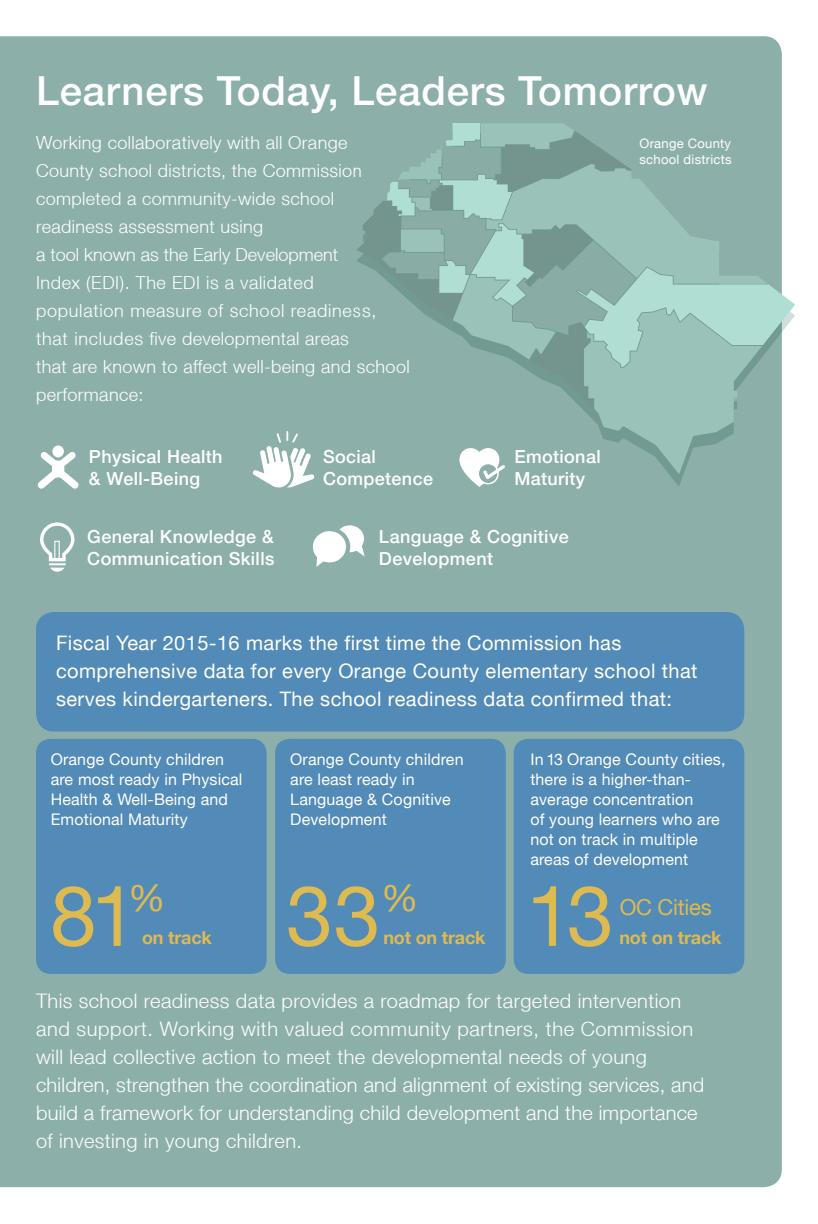
<style>
.page{position:relative;width:818px;height:1224px;background:#fff}
.page>*{position:absolute;margin:0;border:0;box-sizing:border-box;transform-origin:0 0}
.t1{font:84px "Helvetica Neue LT";color:#deba51}
.t2{font:500 40px "Helvetica Neue LT";letter-spacing:.02em;color:#fff}
.t3{font:37.4px "Helvetica Neue LT";color:#deba51}
.t4{font:22px "Helvetica Neue LT";letter-spacing:-.01em;color:#deba51}
.t5{font:300 20px/28px "Helvetica Neue LT";letter-spacing:.02em;color:#fff}
.t6{font:20px/28px "Helvetica Neue LT";letter-spacing:.02em;color:#fff}
.t7{font:300 18px/28px "Helvetica Neue LT";letter-spacing:.02em;color:#fff}
.t8{font:500 18px/22px "Helvetica Neue LT";letter-spacing:.02em;color:#fff}
.t9{font:700 18px "Helvetica Neue LT";letter-spacing:-.01em;color:#deba51}
.t10{font:16px/20px "Helvetica Neue LT";letter-spacing:.01em;color:#fff}
.t11{font:13px/16px "Helvetica Neue LT";letter-spacing:.02em;color:#fff}
</style>
<div class="page">
<div style="left:0;top:36px;width:781px;height:1151px;background:#8cb0a9"></div>
<div style="left:36px;top:612px;width:708px;height:120px;background:#528ab8;border-radius:18px"></div>
<div style="left:36px;top:739px;width:230px;height:235px;background:#528ab8;border-radius:14px"></div>
<div style="left:275px;top:739px;width:230px;height:235px;background:#528ab8;border-radius:14px"></div>
<div style="left:513px;top:739px;width:231px;height:235px;background:#528ab8;border-radius:14px"></div>
<svg style="left:311px;top:525px;width:53px;height:42px"></svg>
<svg style="left:40px;top:522px;width:34px;height:50px"></svg>
<svg style="left:356px;top:123px;width:438px;height:364px"></svg>
<svg style="left:37px;top:451px;width:42px;height:38px"></svg>
<div style="left:52px;top:446px;width:12px;height:11px;background:#fff;border-radius:50%"></div>
<svg style="left:253px;top:431px;width:61px;height:57px"></svg>
<h2 class="t2" style="left:36px;top:67px;width:673px">Learners Today, Leaders Tomorrow</h2>
<p class="t7" style="left:36px;top:129px;width:375px">Working collaboratively with all Orange<br>County school districts, the Commission completed a community-wide school readiness assessment using<br>a tool known as the Early Development<br>Index (EDI). The EDI is a validated<br>population measure of school readiness, that includes five developmental areas<br>that are known to affect well-being and school performance:</p>
<p class="t8" style="left:89px;top:446px;width:135px">Physical Health &amp; Well-Being</p>
<p class="t8" style="left:323px;top:446px;width:111px">Social<br>Competence</p>
<p class="t8" style="left:514px;top:446px;width:88px">Emotional<br>Maturity</p>
<p class="t8" style="left:87px;top:525px;width:188px">General Knowledge &amp;<br>Communication Skills</p>
<p class="t8" style="left:379px;top:525px;width:191px">Language &amp; Cognitive<br>Development</p>
<p class="t11" style="left:639px;top:136px;width:94px">Orange County school districts</p>
<p class="t6" style="left:56px;top:629px;width:642px">Fiscal Year 2015-16 marks the first time the Commission has comprehensive data for every Orange County elementary school that serves kindergarteners. The school readiness data confirmed that:</p>
<p class="t10" style="left:51px;top:749px;width:193px">Orange County children are most ready in Physical<br>Health &amp; Well-Being and<br>Emotional Maturity</p>
<h1 class="t1" style="left:50px;top:866px;width:89px">81</h1>
<h3 class="t3" style="left:128px;top:875px;width:39px">%</h3>
<p class="t9" style="left:142px;top:927px;width:71px">on track</p>
<p class="t10" style="left:290px;top:749px;width:175px">Orange County children are least ready in<br>Language &amp; Cognitive<br>Development</p>
<h1 class="t1" style="left:286px;top:866px;width:96px">33</h1>
<h3 class="t3" style="left:381px;top:875px;width:39px">%</h3>
<p class="t9" style="left:383px;top:927px;width:104px">not on track</p>
<p class="t10" style="left:530px;top:749px;width:197px">In 13 Orange County cities, there is a higher-than&shy;average concentration<br>of young learners who are not on track in multiple areas of development</p>
<h1 class="t1" style="left:526px;top:866px;width:89px">13</h1>
<p class="t4" style="left:619px;top:894px;width:94px">OC Cities</p>
<p class="t9" style="left:619px;top:927px;width:104px">not on track</p>
<p class="t5" style="left:36px;top:987px;width:669px">This school readiness data provides a roadmap for targeted intervention and support. Working with valued community partners, the Commission will lead collective action to meet the developmental needs of young children, strengthen the coordination and alignment of existing services, and build a framework for understanding child development and the importance of investing in young children.</p>
</div>
